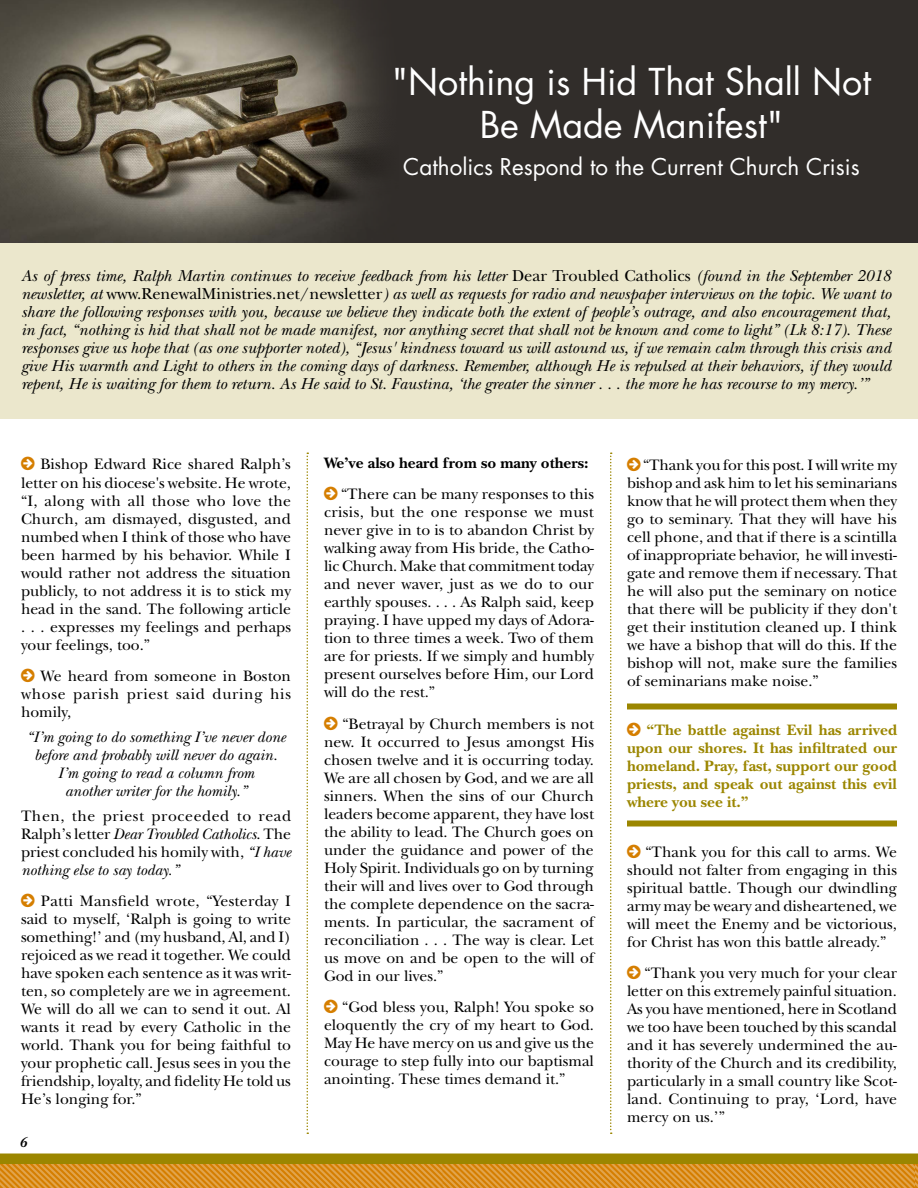
<style>
.page{position:relative;width:918px;height:1188px;background:#fff}
.page>*{position:absolute;margin:0;border:0;box-sizing:border-box;transform-origin:0 0}
.t1{font:36px/42.8px "Futura";color:#fff;text-align:center}
.t2{font:22.5px "Futura";color:#fff}
.t3{font:italic 16.5px/18px "New Baskerville";color:#000;text-align:justify}
.t4{font:15.75px/18px "New Baskerville";color:#000;text-align:justify}
.t5{font:700 15.75px/18px "New Baskerville";color:#9b8600;text-align:justify}
.t6{font:italic 15.75px/18px "New Baskerville";color:#000;text-align:center}
.t7{font:700 15.75px "New Baskerville";color:#000}
.t8{font:italic 700 15px "New Baskerville";color:#000}
.s1{font-style:normal}
.s2{font-style:italic}
</style>
<div class="page">
<svg style="left:0;top:1164px;width:918px;height:24px;background:#da9026"></svg>
<div style="left:0;top:1154px;width:918px;height:10px;background:#9b8600"></div>
<svg style="left:610px;top:453px;width:2px;height:681px"></svg>
<svg style="left:307px;top:453px;width:1px;height:681px"></svg>
<div style="left:0;top:0;width:918px;height:256px;background:#312d2a"></div>
<img style="left:0;top:0;width:376px;height:243px">
<div style="left:0;top:243px;width:918px;height:175px;background:#ebe7cc"></div>
<div style="left:627px;top:704px;width:270px;height:6px;background:#9b8600"></div>
<div style="left:627px;top:820px;width:270px;height:6px;background:#9b8600"></div>
<h1 class="t1" style="left:392px;top:61px;width:481px">"Nothing is Hid That Shall Not<br>Be Made Manifest"</h1>
<h2 class="t2" style="left:403px;top:152px;width:458px">Catholics Respond to the Current Church Crisis</h2>
<p class="t3" style="left:21px;top:266px;width:872px">As of press time, Ralph Martin continues to receive feedback from his letter <span class="s1">Dear Troubled Catholics</span> (found in the September 2018 newsletter, at <span class="s1">www.RenewalMinistries.net/newsletter</span>) as well as requests for radio and newspaper interviews on the topic. We want to share the following responses with you, because we believe they indicate both the extent of people’s outrage, and also encouragement that, in fact, “nothing is hid that shall not be made manifest, nor anything secret that shall not be known and come to light” (Lk 8:17). These responses give us hope that (as one supporter noted), “Jesus' kindness toward us will astound us, if we remain calm through this crisis and give His warmth and Light to others in the coming days of darkness. Remember, although He is repulsed at their behaviors, if they would repent, He is waiting for them to return. As He said to St. Faustina, ‘the greater the sinner . . . the more he has recourse to my mercy.’”</p>
<p class="t4" style="left:21px;top:456px;width:272px;text-indent:20px">Bishop Edward Rice shared Ralph’s letter on his diocese's website. He wrote, “I, along with all those who love the Church, am dismayed, disgusted, and numbed when I think of those who have been harmed by his behavior. While I would rather not address the situation publicly, to not address it is to stick my head in the sand. The following article . . . expresses my feelings and perhaps your feelings, too.”</p>
<p class="t4" style="left:21px;top:667px;width:272px;text-indent:19px">We heard from someone in Boston whose parish priest said during his homily,</p>
<p class="t6" style="left:26px;top:728px;width:261px">“I’m going to do something I’ve never done before and probably will never do again.<br>I’m going to read a column from<br>another writer for the homily.”</p>
<p class="t4" style="left:21px;top:807px;width:272px">Then, the priest proceeded to read Ralph’s letter <span class="s2">Dear Troubled Catholics</span>. The priest concluded his homily with, <span class="s2">“I have nothing else to say today.”</span></p>
<p class="t4" style="left:21px;top:892px;width:272px;text-indent:20px">Patti Mansfield wrote, “Yesterday I said to myself, ‘Ralph is going to write something!’ and (my husband, Al, and I) rejoiced as we read it together. We could have spoken each sentence as it was writ&shy;ten, so completely are we in agreement.<br>We will do all we can to send it out. Al wants it read by every Catholic in the world. Thank you for being faithful to your prophetic call. Jesus sees in you the friendship, loyalty, and fidelity He told us He’s longing for.”</p>
<p class="t8" style="left:19px;top:1134px;width:9px">6</p>
<p class="t7" style="left:324px;top:453px;width:266px">We’ve also heard from so many others:</p>
<p class="t4" style="left:324px;top:485px;width:272px;text-indent:17px">“There can be many responses to this crisis, but the one response we must never give in to is to abandon Christ by walking away from His bride, the Catho&shy;lic Church. Make that commitment today and never waver, just as we do to our earthly spouses. . . . As Ralph said, keep praying. I have upped my days of Adora&shy;tion to three times a week. Two of them are for priests. If we simply and humbly present ourselves before Him, our Lord will do the rest.”</p>
<p class="t4" style="left:324px;top:715px;width:272px;text-indent:18px">“Betrayal by Church members is not new. It occurred to Jesus amongst His chosen twelve and it is occurring today.<br>We are all chosen by God, and we are all sinners. When the sins of our Church leaders become apparent, they have lost the ability to lead. The Church goes on under the guidance and power of the Holy Spirit. Individuals go on by turning their will and lives over to God through the complete dependence on the sacra&shy;ments. In particular, the sacrament of reconciliation . . . The way is clear. Let us move on and be open to the will of God in our lives.”</p>
<p class="t4" style="left:324px;top:998px;width:272px;text-indent:18px">“God bless you, Ralph! You spoke so eloquently the cry of my heart to God.<br>May He have mercy on us and give us the courage to step fully into our baptismal anointing. These times demand it.”</p>
<p class="t4" style="left:627px;top:456px;width:272px;text-indent:16px">“Thank you for this post. I will write my bishop and ask him to let his seminarians know that he will protect them when they go to seminary. That they will have his cell phone, and that if there is a scintilla of inappropriate behavior, he will investi&shy;gate and remove them if necessary. That he will also put the seminary on notice that there will be publicity if they don't get their institution cleaned up. I think we have a bishop that will do this. If the bishop will not, make sure the families of seminarians make noise.”</p>
<p class="t5" style="left:627px;top:721px;width:272px;text-indent:19px">“The battle against Evil has arrived upon our shores. It has infiltrated our homeland. Pray, fast, support our good priests, and speak out against this evil where you see it.”</p>
<p class="t4" style="left:627px;top:843px;width:272px;text-indent:18px">“Thank you for this call to arms. We should not falter from engaging in this spiritual battle. Though our dwindling army may be weary and disheartened, we will meet the Enemy and be victorious, for Christ has won this battle already.”</p>
<p class="t4" style="left:627px;top:964px;width:272px;text-indent:18px">“Thank you very much for your clear letter on this extremely painful situation.<br>As you have mentioned, here in Scotland we too have been touched by this scandal and it has severely undermined the au&shy;thority of the Church and its credibility, particularly in a small country like Scot&shy;land. Continuing to pray, ‘Lord, have mercy on us.’”</p>
</div>
